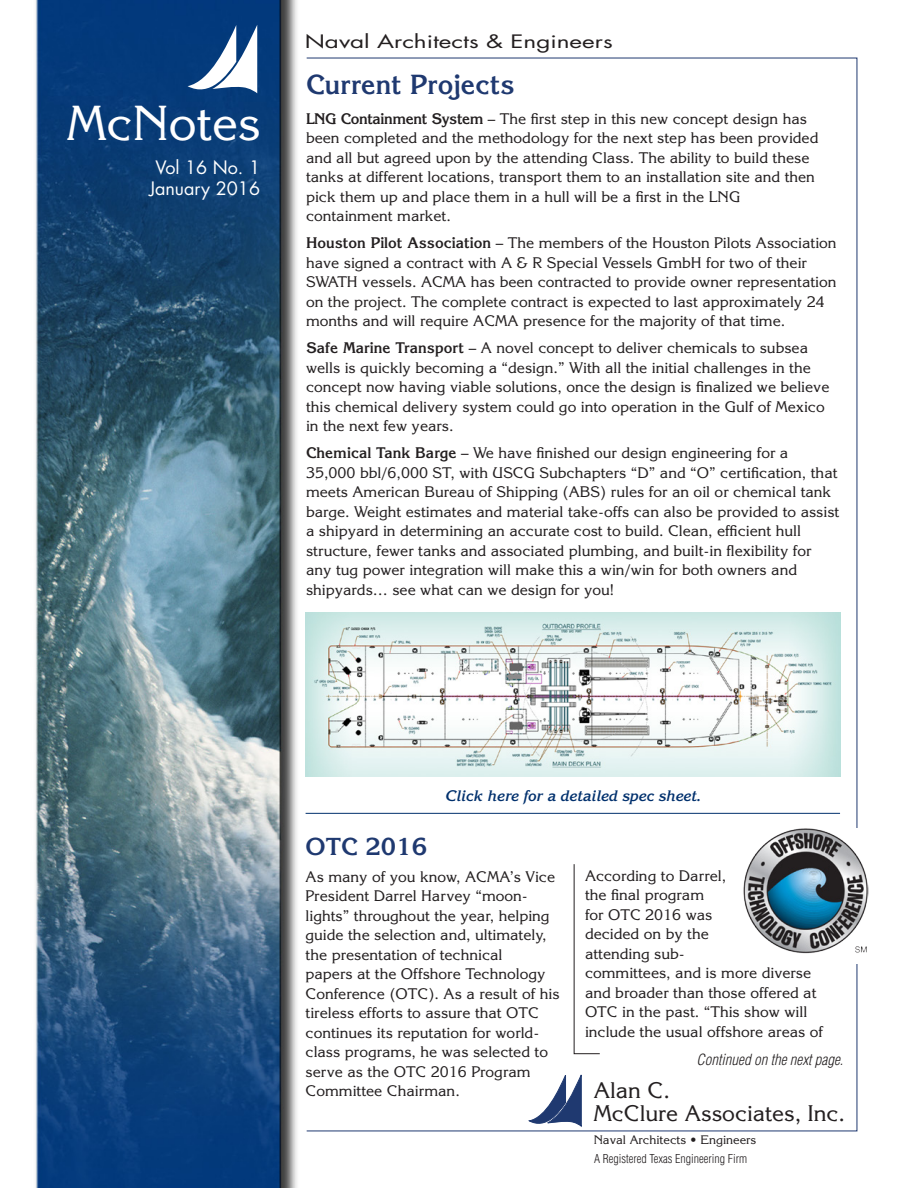
<style>
.page{position:relative;width:918px;height:1188px;background:#fff}
.page>*{position:absolute;margin:0;border:0;box-sizing:border-box;transform-origin:0 0}
.t1{font:48px "Korinna";color:#fff}
.mainHead{font:700 27px "Korinna";color:#1f3970}
.SecHead{font:700 24px "Korinna";color:#1f3970}
.t2{font:22.05px/23.1px "Korinna";color:#231f20}
.t3{font:18px "Futura";color:#231f20;scale:1.35 1}
.t4{font:18px "Futura";color:#fff}
.body{font:15px/19.5px "Korinna";color:#231f20}
.body-2{font:italic 700 15px "Korinna";color:#00306d}
.SecHeadSub{font:italic 300 condensed 15px "Helvetica";color:#231f20}
.TopBody{font:300 condensed 12px "Helvetica";color:#231f20}
.t5{font:12px "Korinna";color:#231f20}
.s1{font-weight:700}
</style>
<div class="page">
<img style="left:35px;top:0;width:291px;height:1188px">
<svg style="left:188px;top:25px;width:69px;height:73px"></svg>
<svg style="left:528px;top:1074px;width:54px;height:53px"></svg>
<img style="left:306px;top:612px;width:534px;height:164px">
<hr style="left:306px;top:813px;width:534px;height:1px;background:#00306d">
<img style="left:743px;top:827px;width:125px;height:126px">
<svg style="left:573px;top:864px;width:27px;height:190px"></svg>
<p class="t1" style="left:67px;top:93px;width:195px">McNotes</p>
<p class="t4" style="left:156px;top:155px;width:106px">Vol 16 No. 1</p>
<p class="t4" style="left:149px;top:176px;width:112px">January 2016</p>
<p class="t3" style="left:305px;top:29px;width:230px">Naval Architects &amp; Engineers</p>
<p class="mainHead" style="left:306px;top:67px;width:210px">Current Projects</p>
<p class="body" style="left:306px;top:109px;width:514px"><span class="s1">LNG Containment System</span> – The first step in this new concept design has been completed and the methodology for the next step has been provided and all but agreed upon by the attending Class. The ability to build these tanks at different locations, transport them to an installation site and then pick them up and place them in a hull will be a first in the LNG containment market.</p>
<p class="body" style="left:306px;top:233px;width:532px"><span class="s1">Houston Pilot Association</span> – The members of the Houston Pilots Association have signed a contract with A &amp; R Special Vessels GmbH for two of their SWATH vessels. ACMA has been contracted to provide owner representation on the project. The complete contract is expected to last approximately 24 months and will require ACMA presence for the majority of that time.</p>
<p class="body" style="left:306px;top:338px;width:525px"><span class="s1">Safe Marine Transport</span> – A novel concept to deliver chemicals to subsea wells is quickly becoming a “design.” With all the initial challenges in the concept now having viable solutions, once the design is finalized we believe this chemical delivery system could go into operation in the Gulf of Mexico in the next few years.</p>
<p class="body" style="left:306px;top:443px;width:535px"><span class="s1">Chemical Tank Barge</span> – We have finished our design engineering for a 35,000 bbl/6,000 ST, with USCG Subchapters “D” and “O” certification, that meets American Bureau of Shipping (ABS) rules for an oil or chemical tank barge. Weight estimates and material take-offs can also be provided to assist a shipyard in determining an accurate cost to build. Clean, efficient hull structure, fewer tanks and associated plumbing, and built-in flexibility for any tug power integration will make this a win/win for both owners and shipyards… see what can we design for you!</p>
<p class="body-2" style="left:445px;top:786px;width:257px">Click here for a detailed spec sheet.</p>
<p class="SecHead" style="left:306px;top:832px;width:123px">OTC 2016</p>
<p class="body" style="left:306px;top:866px;width:255px">As many of you know, ACMA’s Vice<br>President Darrel Harvey “moon&shy;lights” throughout the year, helping guide the selection and, ultimately, the presentation of technical<br>papers at the Offshore Technology<br>Conference (OTC). As a result of his tireless efforts to assure that OTC continues its reputation for world&shy;class programs, he was selected to serve as the OTC 2016 Program<br>Committee Chairman.</p>
<p class="body" style="left:585px;top:865px;width:240px">According to Darrel,<br>the final program<br>for OTC 2016 was<br>decided on by the<br>attending sub-<br>committees, and is more diverse and broader than those offered at<br>OTC in the past. “This show will include the usual offshore areas of</p>
<p class="SecHeadSub" style="left:697px;top:1050px;width:148px">Continued on the next page.</p>
<h3 class="t2" style="left:594px;top:1078px;width:253px">Alan C.<br>McClure Associates, Inc.</h3>
<p class="t5" style="left:594px;top:1133px;width:164px">Naval Architects • Engineers</p>
<p class="TopBody" style="left:594px;top:1152px;width:155px">A Registered Texas Engineering Firm</p>
</div>
